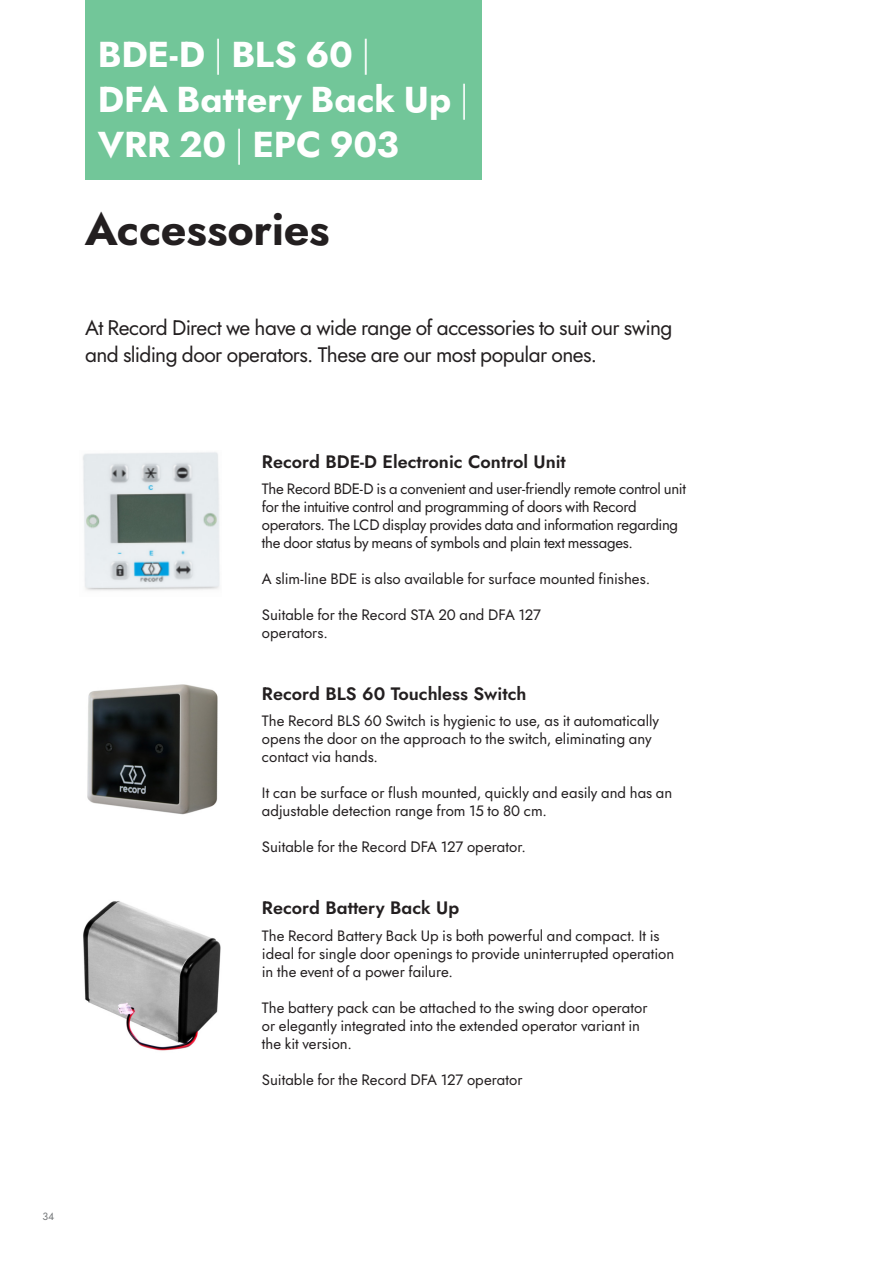
<style>
.page{position:relative;width:893px;height:1263px;background:#fff}
.page>*{position:absolute;margin:0;border:0;box-sizing:border-box;transform-origin:0 0}
.Header_30_36_-_Bold{font:700 45px "Jost";letter-spacing:-.005em;color:#231f20}
.Header_24_5__bold{font:700 36px/45px "Jost";letter-spacing:-.005em;color:#fff}
.Intro_14_18_-_Regula{font:21px/27px "Jost";letter-spacing:-.025em;color:#231f20}
.Sub_header_12_14_-_S{font:600 18px "Jost";color:#231f20}
.Body_10_12_-_Regular{font:15px/18px "Jost";letter-spacing:-.005em;color:#231f20}
.t1{font:10.5px "Jost";color:#76797b}
.s1{font-weight:400}
</style>
<div class="page">
<div style="left:85px;top:0;width:397px;height:179px;background:#72c699"></div>
<img style="left:83px;top:452px;width:137px;height:139px">
<img style="left:87px;top:684px;width:131px;height:131px">
<img style="left:83px;top:901px;width:138px;height:150px">
<p class="Header_24_5__bold" style="left:98px;top:33px;width:372px">BDE-D <span class="s1">|</span> BLS 60 <span class="s1">|<br></span>DFA Battery Back Up <span class="s1">|<br></span>VRR 20 <span class="s1">|</span> EPC 903</p>
<p class="Header_30_36_-_Bold" style="left:85px;top:198px;width:246px">Accessories</p>
<p class="Intro_14_18_-_Regula" style="left:85px;top:315px;width:589px">At Record Direct we have a wide range of accessories to suit our swing and sliding door operators. These are our most popular ones.</p>
<p class="Sub_header_12_14_-_S" style="left:262px;top:449px;width:305px">Record BDE-D Electronic Control Unit</p>
<p class="Body_10_12_-_Regular" style="left:262px;top:480px;width:425px">The Record BDE-D is a convenient and user-friendly remote control unit for the intuitive control and programming of doors with Record operators. The LCD display provides data and information regarding the door status by means of symbols and plain text messages.</p>
<p class="Body_10_12_-_Regular" style="left:262px;top:570px;width:390px">A slim-line BDE is also available for surface mounted finishes.</p>
<p class="Body_10_12_-_Regular" style="left:262px;top:606px;width:281px">Suitable for the Record STA 20 and DFA 127</p>
<p class="Body_10_12_-_Regular" style="left:262px;top:624px;width:67px">operators.</p>
<p class="Sub_header_12_14_-_S" style="left:262px;top:681px;width:266px">Record BLS 60 Touchless Switch</p>
<p class="Body_10_12_-_Regular" style="left:262px;top:712px;width:399px">The Record BLS 60 Switch is hygienic to use, as it automatically opens the door on the approach to the switch, eliminating any contact via hands.</p>
<p class="Body_10_12_-_Regular" style="left:262px;top:784px;width:412px">It can be surface or flush mounted, quickly and easily and has an adjustable detection range from 15 to 80 cm.</p>
<p class="Body_10_12_-_Regular" style="left:262px;top:838px;width:265px">Suitable for the Record DFA 127 operator.</p>
<p class="Sub_header_12_14_-_S" style="left:262px;top:896px;width:199px">Record Battery Back Up</p>
<p class="Body_10_12_-_Regular" style="left:262px;top:927px;width:414px">The Record Battery Back Up is both powerful and compact. It is ideal for single door openings to provide uninterrupted operation in the event of a power failure.</p>
<p class="Body_10_12_-_Regular" style="left:262px;top:999px;width:387px">The battery pack can be attached to the swing door operator or elegantly integrated into the extended operator variant in the kit version.</p>
<p class="Body_10_12_-_Regular" style="left:262px;top:1071px;width:262px">Suitable for the Record DFA 127 operator</p>
<p class="t1" style="left:43px;top:1210px;width:13px">34</p>
</div>
